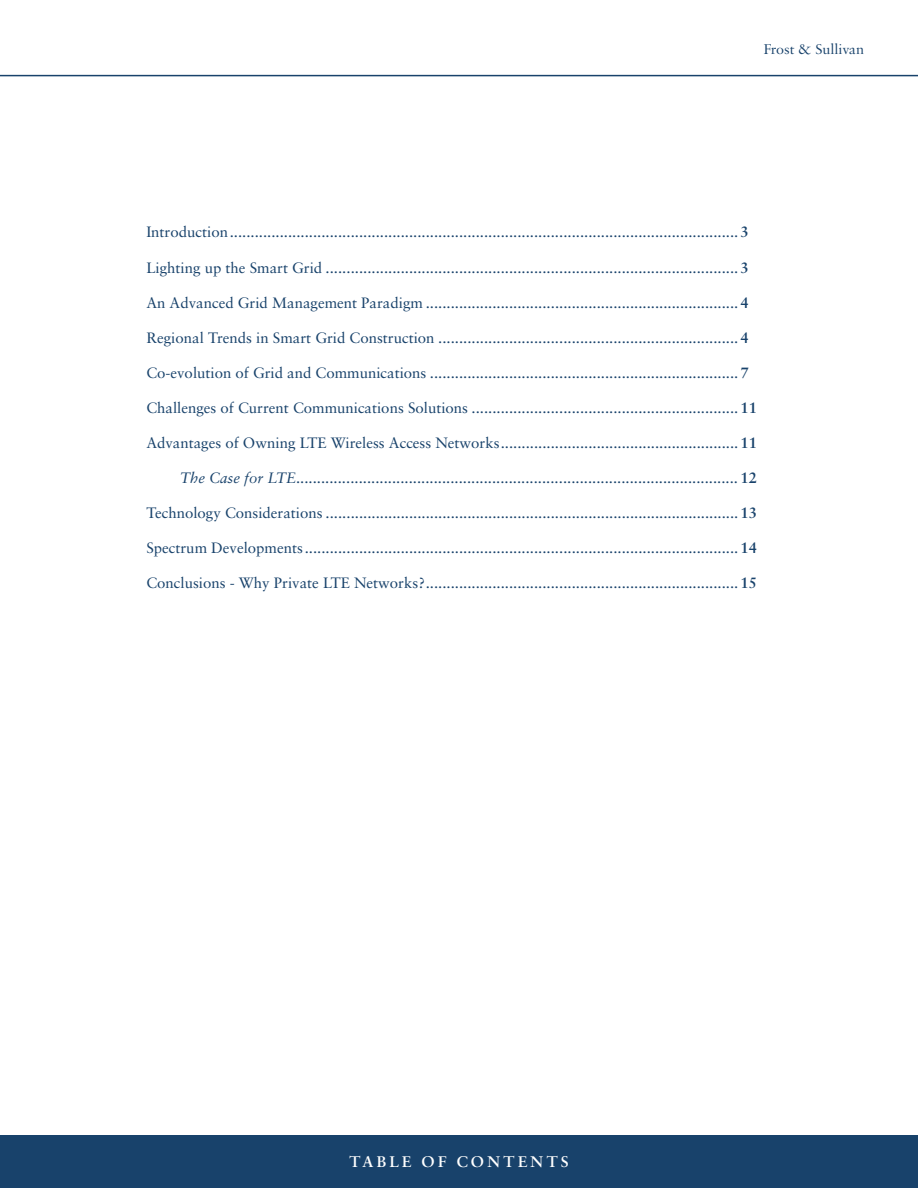
<style>
.page{position:relative;width:918px;height:1188px;background:#fff}
.page>*{position:absolute;margin:0;border:0;box-sizing:border-box;transform-origin:0 0}
.t1{font:600 16.5px "Sabon MT Pro";letter-spacing:.18em;color:#fff}
.t2{font:15px "Sabon";color:#18426b}
.t3{font:italic 15px "Sabon";color:#18426b}
.t4{font:15px "Sabon MT Pro";color:#18426b}
.s1{font-weight:700}
.s2{font-weight:700;font-style:normal}
</style>
<div class="page">
<div style="left:0;top:1135px;width:918px;height:53px;background:#18426b"></div>
<hr style="left:0;top:75px;width:918px;height:1px;background:#18426b">
<p class="t4" style="left:764px;top:40px;width:102px">Frost &amp; Sullivan</p>
<p class="t2" style="left:146px;top:223px;width:604px">Introduction..........................................................................................................................<span class="s1">3</span></p>
<p class="t2" style="left:146px;top:258px;width:604px">Lighting up the Smart Grid ...................................................................................................<span class="s1">3</span></p>
<p class="t2" style="left:146px;top:293px;width:604px">An Advanced Grid Management Paradigm ...........................................................................<span class="s1">4</span></p>
<p class="t2" style="left:146px;top:328px;width:604px">Regional Trends in Smart Grid Construction ........................................................................<span class="s1">4</span></p>
<p class="t2" style="left:146px;top:363px;width:604px">Co-evolution of Grid and Communications ..........................................................................<span class="s1">7</span></p>
<p class="t2" style="left:146px;top:399px;width:612px">Challenges of Current Communications Solutions ................................................................<span class="s1">11</span></p>
<p class="t2" style="left:146px;top:434px;width:612px">Advantages of Owning LTE Wireless Access Networks.........................................................<span class="s1">11</span></p>
<p class="t3" style="left:180px;top:469px;width:578px">The Case for LTE..........................................................................................................<span class="s2">12</span></p>
<p class="t2" style="left:146px;top:504px;width:612px">Technology Considerations ...................................................................................................<span class="s1">13</span></p>
<p class="t2" style="left:146px;top:539px;width:612px">Spectrum Developments........................................................................................................<span class="s1">14</span></p>
<p class="t2" style="left:146px;top:574px;width:612px">Conclusions - Why Private LTE Networks?...........................................................................<span class="s1">15</span></p>
<p class="t1" style="left:349px;top:1152px;width:221px">TABLE OF CONTENTS</p>
</div>
